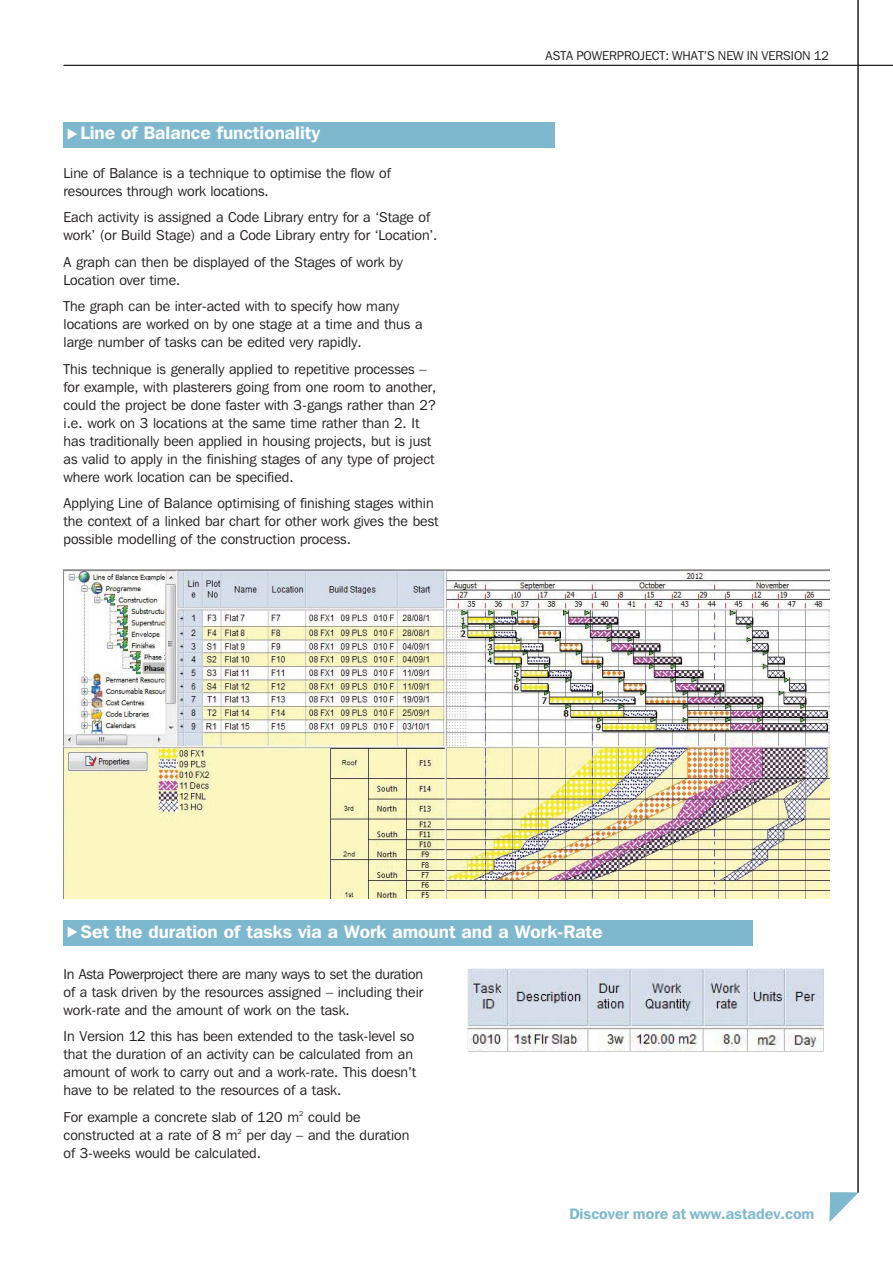
<style>
.page{position:relative;width:893px;height:1263px;background:#fff}
.page>*{position:absolute;margin:0;border:0;box-sizing:border-box;transform-origin:0 0}
.t1{font:600 18px "Franklin Gothic IT Cby BT";color:#fff}
.t2{font:600 15px "Franklin Gothic IT Cby BT";color:#7eb8cf}
.t3{font:14.25px/18px "Franklin Gothic IT Cby BT";color:#231f20}
.t4{font:12.75px "Franklin Gothic IT Cby BT";color:#231f20}
</style>
<div class="page">
<div style="left:64px;top:123px;width:491px;height:25px;background:#7eb8cf"></div>
<svg style="left:830px;top:1192px;width:28px;height:30px"></svg>
<hr style="left:858px;top:0;width:1px;height:1193px;background:#231f20">
<hr style="left:64px;top:65px;width:828px;height:1px;background:#231f20">
<img style="left:64px;top:570px;width:765px;height:329px">
<div style="left:468px;top:968px;width:367px;height:87px;background:linear-gradient(to right,#fff,#fff)"></div>
<img style="left:468px;top:968px;width:355px;height:83px">
<div style="left:64px;top:921px;width:689px;height:25px;background:#7eb8cf"></div>
<p class="t1" style="left:81px;top:126px;width:241px">Line of Balance functionality</p>
<p class="t3" style="left:64px;top:165px;width:329px">Line of Balance is a technique to optimise the flow of resources through work locations.</p>
<p class="t3" style="left:64px;top:210px;width:375px">Each activity is assigned a Code Library entry for a ‘Stage of work’ (or Build Stage) and a Code Library entry for ‘Location’.</p>
<p class="t3" style="left:64px;top:254px;width:341px">A graph can then be displayed of the Stages of work by<br>Location over time.</p>
<p class="t3" style="left:64px;top:299px;width:360px">The graph can be inter-acted with to specify how many locations are worked on by one stage at a time and thus a large number of tasks can be edited very rapidly.</p>
<p class="t3" style="left:64px;top:361px;width:374px">This technique is generally applied to repetitive processes – for example, with plasterers going from one room to another, could the project be done faster with 3-gangs rather than 2? i.e. work on 3 locations at the same time rather than 2. It has traditionally been applied in housing projects, but is just as valid to apply in the finishing stages of any type of project where work location can be specified.</p>
<p class="t3" style="left:64px;top:496px;width:376px">Applying Line of Balance optimising of finishing stages within the context of a linked bar chart for other work gives the best possible modelling of the construction process.</p>
<p class="t4" style="left:546px;top:51px;width:285px">ASTA POWERPROJECT: WHAT’S NEW IN VERSION 12</p>
<p class="t1" style="left:81px;top:926px;width:523px">Set the duration of tasks via a Work amount and a Work-Rate</p>
<p class="t3" style="left:64px;top:966px;width:361px;text-align:justify">In Asta Powerproject there are many ways to set the duration of a task driven by the resources assigned – including their work-rate and the amount of work on the task.</p>
<p class="t3" style="left:64px;top:1028px;width:354px">In Version 12 this has been extended to the task-level so that the duration of an activity can be calculated from an amount of work to carry out and a work-rate. This doesn’t have to be related to the resources of a task.</p>
<p class="t3" style="left:64px;top:1109px;width:347px">For example a concrete slab of 120 m<sup>2</sup> could be constructed at a rate of 8 m<sup>2</sup> per day – and the duration of 3-weeks would be calculated.</p>
<p class="t2" style="left:569px;top:1208px;width:246px">Discover more at www.astadev.com</p>
</div>
